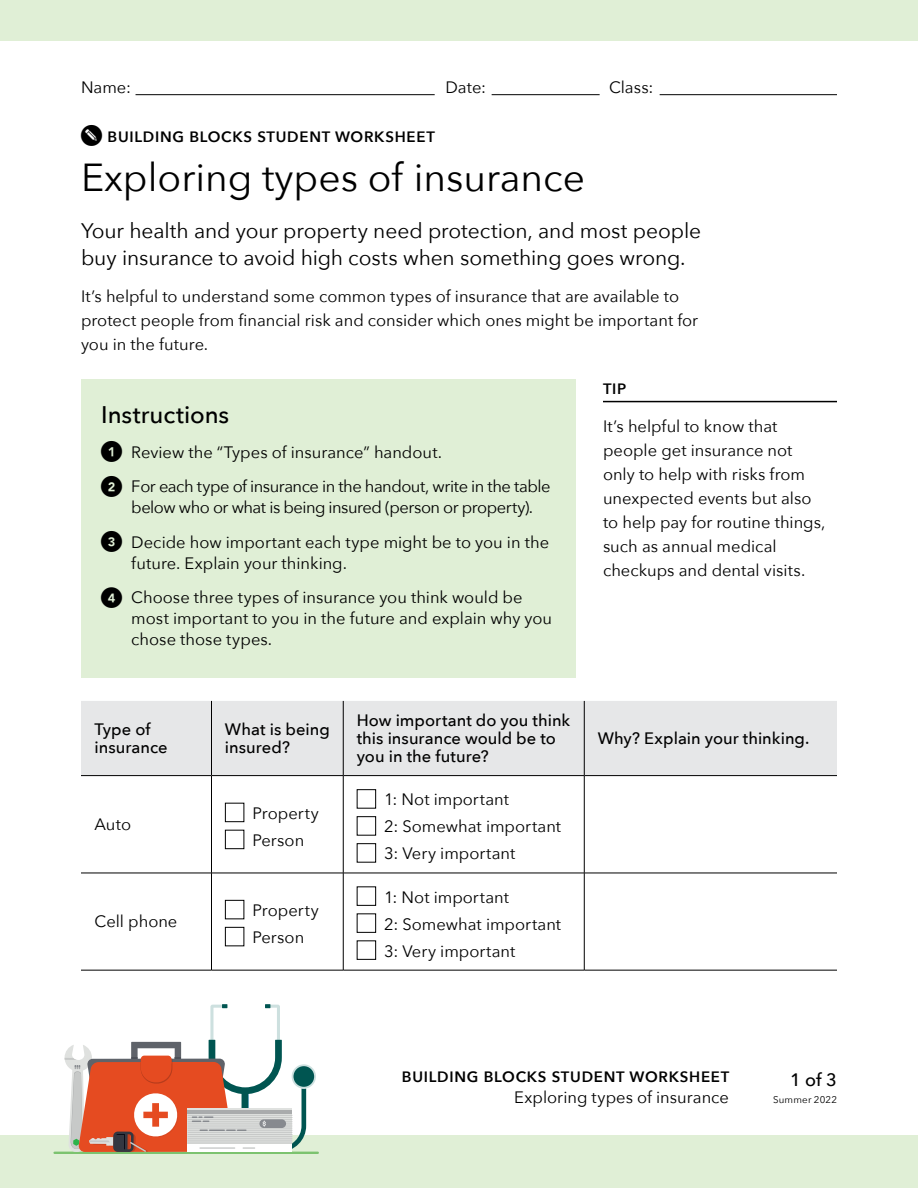
<style>
.page{position:relative;width:918px;height:1188px;background:#fff}
.page>*{position:absolute;margin:0;border:0;box-sizing:border-box;transform-origin:0 0}
.t1{font:39px "Avenir Next";color:#000}
.t2{font:500 24px "Avenir Next";color:#000}
.t3{font:21px/27px "Avenir Next";letter-spacing:-.005em;color:#000}
.t4{font:500 18px "Avenir Next";color:#000}
.t5{font:16.5px/24px "Avenir Next";color:#000}
.t6{font:500 16.5px/18px "Avenir Next";color:#000}
.t7{font:16.5px/34.5px "Avenir Next";letter-spacing:-.02em;color:#000}
.t8{font:600 15px "Avenir Next";letter-spacing:.05em;color:#000}
.t9{font:9.75px "Avenir Next";letter-spacing:.02em;color:#000}
</style>
<div class="page">
<div style="left:0;top:0;width:918px;height:40px;background:#e0efd6"></div>
<div style="left:0;top:1135px;width:918px;height:53px;background:#e0efd6"></div>
<hr style="left:55px;top:1152px;width:263px;height:2px;background:#7cc36f">
<svg style="left:292px;top:1064px;width:24px;height:25px"></svg>
<div style="left:294px;top:1066px;width:20px;height:21px;background:#005551;border-radius:50%"></div>
<svg style="left:64px;top:1004px;width:242px;height:148px"></svg>
<hr style="left:136px;top:94px;width:299px;height:1px;background:#000">
<hr style="left:492px;top:94px;width:108px;height:1px;background:#000">
<hr style="left:660px;top:94px;width:177px;height:1px;background:#000">
<div style="left:81px;top:379px;width:495px;height:298px;background:#e0efd6"></div>
<hr style="left:603px;top:401px;width:234px;height:1px;background:#000">
<div style="left:81px;top:701px;width:756px;height:74px;background:#e6e7e8"></div>
<hr style="left:211px;top:776px;width:1px;height:97px;background:#000">
<hr style="left:343px;top:776px;width:1px;height:97px;background:#000">
<hr style="left:584px;top:776px;width:1px;height:97px;background:#000">
<hr style="left:81px;top:873px;width:131px;height:1px;background:#000">
<hr style="left:212px;top:873px;width:131px;height:1px;background:#000">
<hr style="left:211px;top:873px;width:1px;height:97px;background:#000">
<hr style="left:343px;top:873px;width:241px;height:1px;background:#000">
<hr style="left:343px;top:873px;width:1px;height:97px;background:#000">
<hr style="left:584px;top:873px;width:253px;height:1px;background:#000">
<hr style="left:584px;top:873px;width:1px;height:97px;background:#000">
<hr style="left:81px;top:970px;width:131px;height:1px;background:#000">
<hr style="left:212px;top:970px;width:131px;height:1px;background:#000">
<hr style="left:343px;top:970px;width:241px;height:1px;background:#000">
<hr style="left:584px;top:970px;width:253px;height:1px;background:#000">
<hr style="left:81px;top:775px;width:131px;height:1px;background:#000">
<hr style="left:212px;top:775px;width:131px;height:1px;background:#000">
<hr style="left:343px;top:775px;width:241px;height:1px;background:#000">
<hr style="left:584px;top:775px;width:253px;height:1px;background:#000">
<hr style="left:211px;top:701px;width:1px;height:74px;background:#000">
<hr style="left:343px;top:701px;width:1px;height:74px;background:#000">
<hr style="left:584px;top:701px;width:1px;height:74px;background:#000">
<div style="left:225px;top:803px;width:19px;height:19px;border:1px solid #000"></div>
<div style="left:225px;top:830px;width:19px;height:19px;border:1px solid #000"></div>
<div style="left:357px;top:789px;width:19px;height:20px;border:1px solid #000"></div>
<div style="left:357px;top:816px;width:19px;height:20px;border:1px solid #000"></div>
<div style="left:357px;top:843px;width:19px;height:20px;border:1px solid #000"></div>
<div style="left:225px;top:900px;width:19px;height:19px;border:1px solid #000"></div>
<div style="left:225px;top:927px;width:19px;height:19px;border:1px solid #000"></div>
<div style="left:357px;top:886px;width:19px;height:20px;border:1px solid #000"></div>
<div style="left:357px;top:913px;width:19px;height:20px;border:1px solid #000"></div>
<div style="left:357px;top:940px;width:19px;height:20px;border:1px solid #000"></div>
<p class="t5" style="left:81px;top:75px;width:51px">Name:</p>
<p class="t5" style="left:446px;top:75px;width:42px">Date:</p>
<p class="t5" style="left:609px;top:75px;width:46px">Class:</p>
<p class="t8" style="left:108px;top:124px;width:329px">BUILDING BLOCKS STUDENT WORKSHEET</p>
<h1 class="t1" style="left:81px;top:144px;width:506px">Exploring types of insurance</h1>
<p class="t3" style="left:81px;top:216px;width:622px">Your health and your property need protection, and most people buy insurance to avoid high costs when something goes wrong.</p>
<p class="t5" style="left:81px;top:284px;width:619px">It’s helpful to understand some common types of insurance that are available to protect people from financial risk and consider which ones might be important for you in the future.</p>
<h2 class="t2" style="left:101px;top:395px;width:130px">Instructions</h2>
<p class="t7" style="left:131px;top:434px;width:421px">Review the “Types of insurance” handout.<br>For each type of insurance in the handout, write in the table</p>
<p class="t5" style="left:131px;top:490px;width:419px;line-height:34.5px">below who or what is being insured (person or property).<br>Decide how important each type might be to you in the</p>
<p class="t5" style="left:131px;top:545px;width:393px;line-height:34.5px">future. Explain your thinking.<br>Choose three types of insurance you think would be</p>
<p class="t5" style="left:131px;top:607px;width:422px;line-height:21px">most important to you in the future and explain why you chose those types.</p>
<p class="t6" style="left:94px;top:720px;width:75px">Type of insurance</p>
<p class="t6" style="left:225px;top:720px;width:106px">What is being insured?</p>
<p class="t6" style="left:357px;top:711px;width:215px">How important do you think this insurance would be to you in the future?</p>
<p class="t5" style="left:94px;top:812px;width:38px">Auto</p>
<p class="t5" style="left:253px;top:799px;width:68px;line-height:27px">Property<br>Person</p>
<p class="t5" style="left:94px;top:909px;width:84px">Cell phone</p>
<p class="t5" style="left:253px;top:896px;width:68px;line-height:27px">Property<br>Person</p>
<p class="t5" style="left:384px;top:786px;width:178px;line-height:27px">1: Not important<br>2: Somewhat important<br>3: Very important</p>
<p class="t5" style="left:384px;top:883px;width:178px;line-height:27px">1: Not important<br>2: Somewhat important<br>3: Very important</p>
<p class="t8" style="left:603px;top:376px;width:25px">TIP</p>
<p class="t5" style="left:603px;top:413px;width:224px">It’s helpful to know that people get insurance not only to help with risks from unexpected events but also to help pay for routine things, such as annual medical checkups and dental visits.</p>
<p class="t6" style="left:598px;top:729px;width:213px">Why? Explain your thinking.</p>
<p class="t8" style="left:402px;top:1064px;width:329px">BUILDING BLOCKS STUDENT WORKSHEET</p>
<p class="t4" style="left:790px;top:1065px;width:48px">1 of 3</p>
<p class="t5" style="left:514px;top:1085px;width:216px">Exploring types of insurance</p>
<p class="t9" style="left:773px;top:1092px;width:65px">Summer 2022</p>
</div>
